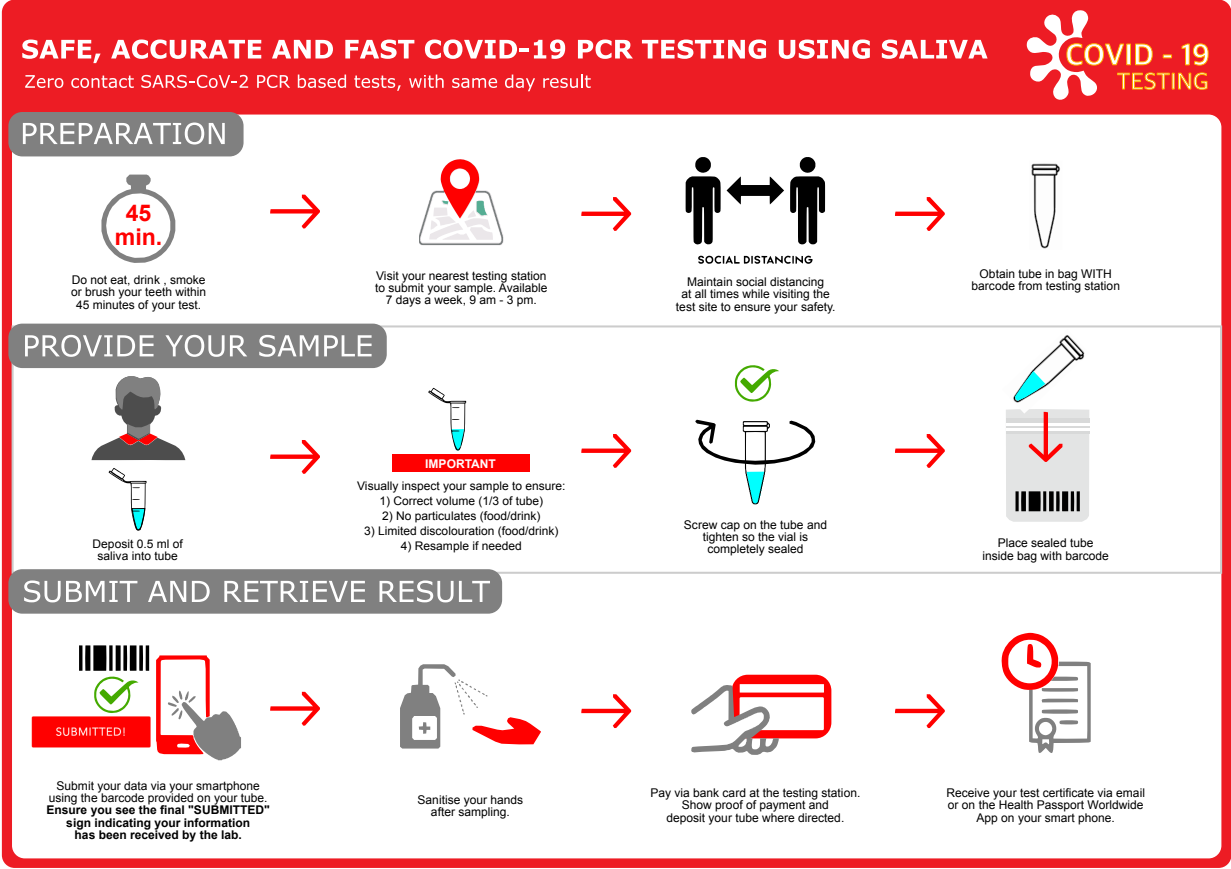
<style>
.page{position:relative;width:1231px;height:869px;background:#fff}
.page>*{position:absolute;margin:0;border:0;box-sizing:border-box;transform-origin:0 0}
.t1{font:700 23.1px/23.9px "Arial";color:#f00;text-align:center}
.t2{font:12px/12.5px "Arial";color:#000;text-align:center}
.t3{font:700 12px/12.5px "Arial";color:#000;text-align:center}
.t4{font:700 12px "Arial";color:#fffdfd}
.t5{font:11.85px/12.3px "Arial";color:#000;text-align:center}
</style>
<div class="page">
<div style="left:2px;top:0;width:1228px;height:868px;background:#ed1c24;border-radius:13px"></div>
<div style="left:12px;top:115px;width:1209px;height:743px;background:#fff;border-radius:13px"></div>
<div style="left:392px;top:455px;width:137px;height:17px;background:#f00"></div>
<div style="left:12px;top:325px;width:1209px;height:249px;border:2px solid #ccc"></div>
<div style="left:8px;top:112px;width:235px;height:44px;background:#808080;border-radius:14px"></div>
<svg style="left:23px;top:122px;width:202px;height:22px"></svg>
<div style="left:8px;top:324px;width:378px;height:44px;background:#808080;border-radius:14px"></div>
<svg style="left:25px;top:335px;width:128px;height:22px"></svg>
<svg style="left:165px;top:335px;width:59px;height:22px"></svg>
<svg style="left:230px;top:335px;width:17px;height:21px"></svg>
<svg style="left:259px;top:335px;width:59px;height:22px"></svg>
<svg style="left:324px;top:335px;width:47px;height:21px"></svg>
<div style="left:8px;top:569px;width:494px;height:44px;background:#808080;border-radius:14px"></div>
<svg style="left:24px;top:580px;width:113px;height:22px"></svg>
<svg style="left:148px;top:581px;width:38px;height:21px"></svg>
<svg style="left:192px;top:581px;width:18px;height:21px"></svg>
<svg style="left:224px;top:581px;width:141px;height:21px"></svg>
<svg style="left:379px;top:580px;width:74px;height:22px"></svg>
<svg style="left:459px;top:581px;width:31px;height:21px"></svg>
<svg style="left:22px;top:40px;width:79px;height:23px"></svg>
<svg style="left:111px;top:39px;width:150px;height:20px"></svg>
<svg style="left:272px;top:40px;width:61px;height:18px"></svg>
<svg style="left:345px;top:40px;width:69px;height:19px"></svg>
<svg style="left:425px;top:39px;width:92px;height:20px"></svg>
<hr style="left:519px;top:48px;width:10px;height:4px;background:#fff">
<svg style="left:534px;top:39px;width:31px;height:20px"></svg>
<svg style="left:578px;top:39px;width:55px;height:20px"></svg>
<svg style="left:641px;top:39px;width:125px;height:20px"></svg>
<svg style="left:778px;top:39px;width:91px;height:20px"></svg>
<svg style="left:881px;top:40px;width:106px;height:19px"></svg>
<svg style="left:25px;top:75px;width:38px;height:13px"></svg>
<svg style="left:71px;top:76px;width:63px;height:12px"></svg>
<svg style="left:141px;top:75px;width:107px;height:13px"></svg>
<svg style="left:257px;top:75px;width:33px;height:13px"></svg>
<svg style="left:298px;top:75px;width:48px;height:13px"></svg>
<svg style="left:354px;top:76px;width:47px;height:15px"></svg>
<svg style="left:409px;top:75px;width:34px;height:13px"></svg>
<svg style="left:452px;top:78px;width:45px;height:10px"></svg>
<svg style="left:505px;top:75px;width:30px;height:16px"></svg>
<svg style="left:543px;top:75px;width:47px;height:13px"></svg>
<svg style="left:101px;top:175px;width:74px;height:88px"></svg>
<svg style="left:419px;top:159px;width:84px;height:86px"></svg>
<svg style="left:400px;top:664px;width:141px;height:84px"></svg>
<svg style="left:270px;top:195px;width:50px;height:33px"></svg>
<svg style="left:581px;top:197px;width:50px;height:34px"></svg>
<svg style="left:895px;top:197px;width:49px;height:34px"></svg>
<svg style="left:270px;top:440px;width:50px;height:34px"></svg>
<svg style="left:91px;top:376px;width:94px;height:84px"></svg>
<svg style="left:581px;top:434px;width:50px;height:34px"></svg>
<svg style="left:1006px;top:335px;width:83px;height:187px"></svg>
<svg style="left:1031px;top:163px;width:29px;height:86px"></svg>
<svg style="left:734px;top:365px;width:45px;height:37px"></svg>
<svg style="left:695px;top:420px;width:120px;height:84px"></svg>
<svg style="left:156px;top:655px;width:85px;height:105px"></svg>
<svg style="left:79px;top:645px;width:70px;height:68px"></svg>
<img style="left:31px;top:716px;width:120px;height:32px">
<svg style="left:109px;top:468px;width:38px;height:63px"></svg>
<svg style="left:428px;top:388px;width:38px;height:63px"></svg>
<svg style="left:581px;top:694px;width:50px;height:34px"></svg>
<svg style="left:895px;top:694px;width:49px;height:34px"></svg>
<svg style="left:1001px;top:633px;width:89px;height:120px"></svg>
<div style="left:731px;top:674px;width:100px;height:64px;background:#f00;border-radius:16px"></div>
<div style="left:739px;top:697px;width:84px;height:33px;background:#fff"></div>
<div style="left:739px;top:684px;width:84px;height:8px;background:#fff"></div>
<svg style="left:691px;top:684px;width:87px;height:71px"></svg>
<svg style="left:895px;top:434px;width:49px;height:34px"></svg>
<svg style="left:270px;top:692px;width:50px;height:33px"></svg>
<svg style="left:1181px;top:43px;width:27px;height:22px"></svg>
<svg style="left:1026px;top:10px;width:145px;height:90px"></svg>
<div style="left:1171px;top:73px;width:3px;height:16px;background:#fff;border:1px solid #ffb100"></div>
<svg style="left:1178px;top:73px;width:29px;height:17px"></svg>
<svg style="left:685px;top:157px;width:140px;height:107px"></svg>
<h1 class="t1" style="left:115px;top:203px;width:49px">45 min.</h1>
<p class="t2" style="left:71px;top:275px;width:136px">Do not eat, drink , smoke or brush your teeth within<br>45 minutes of your test.</p>
<p class="t5" style="left:93px;top:538px;width:92px">Deposit 0.5 ml of saliva into tube</p>
<p class="t2" style="left:375px;top:270px;width:174px">Visit your nearest testing station to submit your sample. Available<br>7 days a week, 9 am - 3 pm.</p>
<p class="t2" style="left:676px;top:276px;width:161px">Maintain social distancing<br>at all times while visiting the test site to ensure your safety.</p>
<p class="t4" style="left:425px;top:459px;width:72px">IMPORTANT</p>
<p class="t5" style="left:357px;top:481px;width:210px">Visually inspect your sample to ensure:</p>
<p class="t5" style="left:379px;top:496px;width:165px">1) Correct volume (1/3 of tube)</p>
<p class="t5" style="left:382px;top:511px;width:160px">2) No particulates (food/drink)</p>
<p class="t5" style="left:364px;top:526px;width:196px">3) Limited discolouration (food/drink)</p>
<p class="t5" style="left:401px;top:541px;width:122px">4) Resample if needed</p>
<p class="t2" style="left:683px;top:519px;width:144px">Screw cap on the tube and tighten so the vial is completely sealed</p>
<p class="t2" style="left:971px;top:268px;width:150px">Obtain tube in bag WITH barcode from testing station</p>
<p class="t2" style="left:982px;top:538px;width:128px">Place sealed tube inside bag with barcode</p>
<p class="t2" style="left:49px;top:780px;width:220px">Submit your data via your smartphone using the barcode provided on your tube.</p>
<p class="t3" style="left:47px;top:805px;width:225px">Ensure you see the final "SUBMITTED" sign indicating your information<br>has been received by the lab.</p>
<p class="t2" style="left:417px;top:794px;width:107px">Sanitise your hands after sampling.</p>
<p class="t2" style="left:650px;top:787px;width:211px">Pay via bank card at the testing station.<br>Show proof of payment and<br>deposit your tube where directed.</p>
<p class="t2" style="left:946px;top:787px;width:200px">Receive your test certificate via email or on the Health Passport Worldwide<br>App on your smart phone.</p>
</div>
